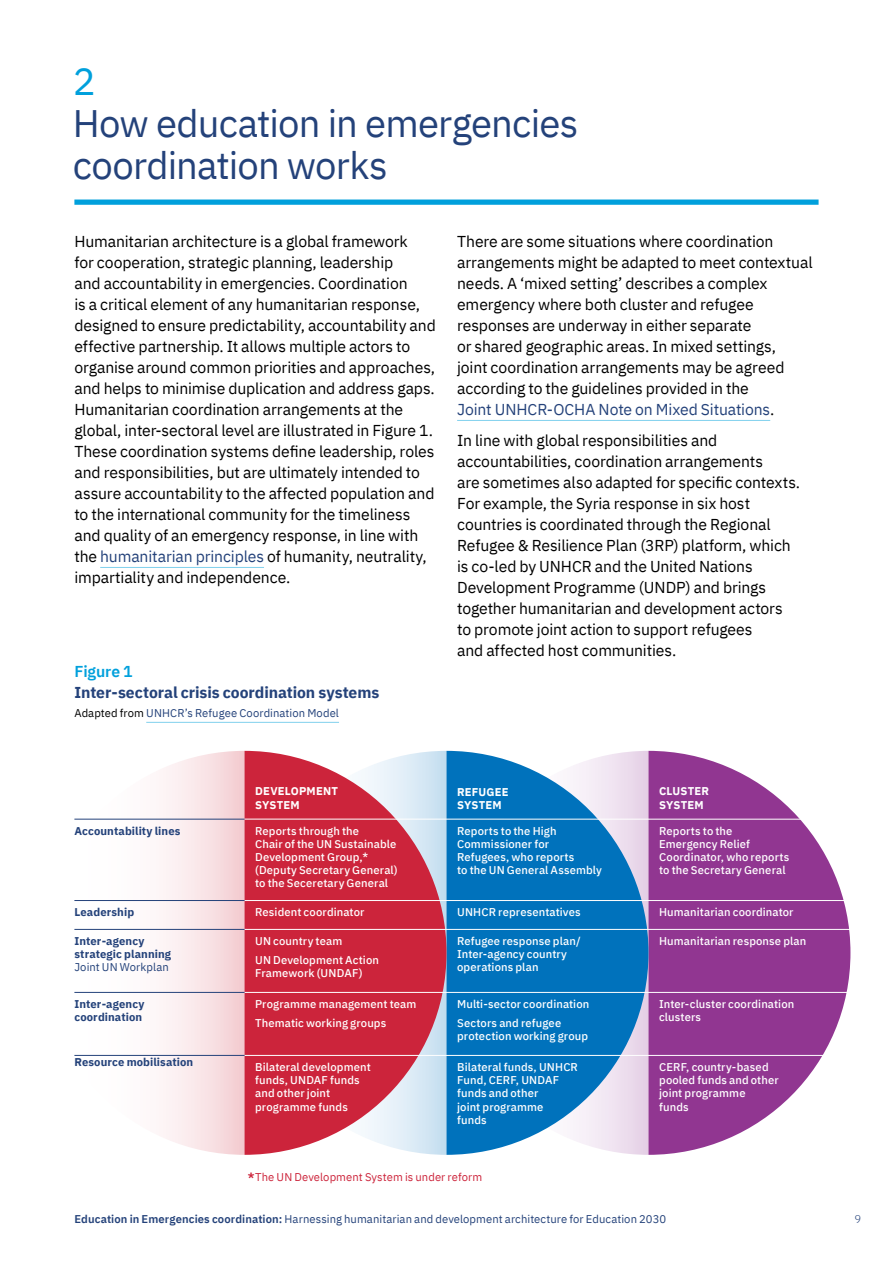
<style>
.page{position:relative;width:893px;height:1263px;background:#fff}
.page>*{position:absolute;margin:0;border:0;box-sizing:border-box;transform-origin:0 0}
.t1{font:38.25px/42px "IBM Plex Sans";letter-spacing:-.02em;color:#24427a}
.t2{font:38.25px "IBM Plex Sans";color:#00a0dc}
.t3{font:15.75px/21px "IBM Plex Sans";letter-spacing:-.005em;color:#000}
.t4{font:700 15.75px "IBM Plex Sans";letter-spacing:-.005em;color:#24427a}
.t5{font:600 15.75px "IBM Plex Sans";letter-spacing:-.005em;color:#00a0dc}
.t6{font:500 11.25px/13.2px "IBM Plex Sans";letter-spacing:.01em;color:#fff}
.t7{font:11.25px "IBM Plex Sans";letter-spacing:.005em;color:#24427a}
.t8{font:700 11.25px/13.2px "IBM Plex Sans";letter-spacing:.01em;color:#24427a}
.t9{font:700 11.25px/13.2px "IBM Plex Sans";letter-spacing:.015em;color:#fff}
.t10{font:11.25px "IBM Plex Sans";letter-spacing:.005em;color:#cc243b}
.t11{font:300 11.25px "IBM Plex Sans";color:#24427a}
.s1{color:#24427a}
.s2{color:#000}
.s3{font-weight:700}
.s4{font-weight:600}
</style>
<div class="page">
<hr style="left:100px;top:567px;width:164px;height:1px;background:#80d0ed">
<hr style="left:457px;top:420px;width:313px;height:1px;background:#80d0ed">
<div style="left:74px;top:200px;width:745px;height:5px;background:#00a0dc"></div>
<hr style="left:146px;top:722px;width:193px;height:1px;background:#80d0ed">
<svg style="left:648px;top:751px;width:202px;height:404px;fill:#913691"></svg>
<svg style="left:446px;top:751px;width:202px;height:404px;background:#348bc7"></svg>
<svg style="left:74px;top:751px;width:170px;height:404px"></svg>
<svg style="left:244px;top:751px;width:202px;height:404px;background:#d04f63"></svg>
<hr style="left:244px;top:819px;width:606px;height:1px;background:#fff">
<hr style="left:74px;top:819px;width:170px;height:1px;background:#24427a">
<hr style="left:244px;top:900px;width:606px;height:1px;background:#fff">
<hr style="left:74px;top:900px;width:170px;height:1px;background:#24427a">
<hr style="left:244px;top:929px;width:606px;height:1px;background:#fff">
<hr style="left:74px;top:929px;width:170px;height:1px;background:#24427a">
<hr style="left:244px;top:992px;width:606px;height:1px;background:#fff">
<hr style="left:74px;top:992px;width:170px;height:1px;background:#24427a">
<hr style="left:244px;top:1055px;width:606px;height:1px;background:#fff">
<hr style="left:74px;top:1055px;width:170px;height:1px;background:#24427a">
<h1 class="t2" style="left:73px;top:52px;width:24px">2</h1>
<h1 class="t1" style="left:73px;top:99px;width:507px">How education in emergencies coordination works</h1>
<p class="t3" style="left:74px;top:229px;width:363px">Humanitarian architecture is a global framework<br>for cooperation, strategic planning, leadership<br>and accountability in emergencies. Coordination<br>is a critical element of any humanitarian response, designed to ensure predictability, accountability and effective partnership. It allows multiple actors to organise around common priorities and approaches, and helps to minimise duplication and address gaps.<br>Humanitarian coordination arrangements at the global, inter-sectoral level are illustrated in Figure 1.<br>These coordination systems define leadership, roles and responsibilities, but are ultimately intended to assure accountability to the affected population and to the international community for the timeliness and quality of an emergency response, in line with the <span class="s1">humanitarian principles</span> of humanity, neutrality, impartiality and independence.</p>
<p class="t3" style="left:457px;top:229px;width:357px">There are some situations where coordination arrangements might be adapted to meet contextual needs. A ‘mixed setting’ describes a complex emergency where both cluster and refugee responses are underway in either separate<br>or shared geographic areas. In mixed settings,<br>joint coordination arrangements may be agreed according to the guidelines provided in the<br><span class="s1">Joint UNHCR-OCHA Note on Mixed Situations</span>.</p>
<p class="t3" style="left:457px;top:429px;width:345px">In line with global responsibilities and accountabilities, coordination arrangements<br>are sometimes also adapted for specific contexts.<br>For example, the Syria response in six host countries is coordinated through the Regional Refugee &amp; Resilience Plan (3RP) platform, which is co-led by UNHCR and the United Nations Development Programme (UNDP) and brings together humanitarian and development actors to promote joint action to support refugees<br>and affected host communities.</p>
<p class="t5" style="left:74px;top:659px;width:60px">Figure 1</p>
<p class="t4" style="left:74px;top:680px;width:306px">Inter-sectoral crisis coordination systems</p>
<p class="t7" style="left:74px;top:704px;width:266px"><span class="s2">Adapted from</span> UNHCR’s Refugee Coordination Model</p>
<p class="t8" style="left:74px;top:823px;width:108px">Accountability lines</p>
<p class="t8" style="left:74px;top:905px;width:61px">Leadership</p>
<p class="t8" style="left:74px;top:933px;width:98px">Inter-agency strategic planning</p>
<p class="t7" style="left:74px;top:959px;width:96px">Joint UN Workplan</p>
<p class="t8" style="left:74px;top:997px;width:71px">Inter-agency coordination</p>
<p class="t8" style="left:74px;top:1054px;width:120px">Resource mobilisation</p>
<p class="t9" style="left:255px;top:784px;width:84px">DEVELOPMENT<br>SYSTEM</p>
<p class="t9" style="left:659px;top:784px;width:52px">CLUSTER<br>SYSTEM</p>
<p class="t6" style="left:457px;top:823px;width:146px">Reports to the High<br>Commissioner for<br>Refugees, who reports<br>to the UN General Assembly</p>
<p class="t6" style="left:457px;top:905px;width:125px">UNHCR representatives</p>
<p class="t6" style="left:457px;top:933px;width:125px">Refugee response plan/<br>Inter-agency country operations plan</p>
<p class="t6" style="left:457px;top:994px;width:134px;line-height:18.3px">Multi-sector coordination<br>Sectors and refugee</p>
<p class="t6" style="left:457px;top:1028px;width:133px">protection working group</p>
<p class="t6" style="left:457px;top:1060px;width:122px">Bilateral funds, UNHCR<br>Fund, CERF, UNDAF funds and other<br>joint programme<br>funds</p>
<p class="t9" style="left:457px;top:784px;width:53px">REFUGEE<br>SYSTEM</p>
<p class="t6" style="left:659px;top:823px;width:132px">Reports to the<br>Emergency Relief<br>Coordinator, who reports to the Secretary General</p>
<p class="t6" style="left:659px;top:905px;width:136px">Humanitarian coordinator</p>
<p class="t6" style="left:659px;top:934px;width:149px">Humanitarian response plan</p>
<p class="t6" style="left:255px;top:823px;width:144px">Reports through the<br>Chair of the UN Sustainable<br>Development Group,* (Deputy Secretary General) to the Seceretary General</p>
<p class="t6" style="left:255px;top:905px;width:111px">Resident coordinator</p>
<p class="t6" style="left:255px;top:931px;width:125px;line-height:18.3px">UN country team<br>UN Development Action</p>
<p class="t6" style="left:255px;top:965px;width:109px">Framework (UNDAF)</p>
<p class="t6" style="left:255px;top:994px;width:163px;line-height:18.3px">Programme management team<br>Thematic working groups</p>
<p class="t6" style="left:255px;top:1060px;width:117px">Bilateral development funds, UNDAF funds and other joint programme funds</p>
<p class="t6" style="left:659px;top:997px;width:137px">Inter-cluster coordination clusters</p>
<p class="t6" style="left:659px;top:1060px;width:121px">CERF, country-based pooled funds and other joint programme<br>funds</p>
<p class="t10" style="left:248px;top:1169px;width:236px"><span class="s3">*</span>The UN Development System is under reform</p>
<p class="t7" style="left:74px;top:1211px;width:593px"><span class="s4">Education in Emergencies coordination:</span> Harnessing humanitarian and development architecture for Education 2030</p>
<p class="t11" style="left:854px;top:1211px;width:8px">9</p>
</div>
